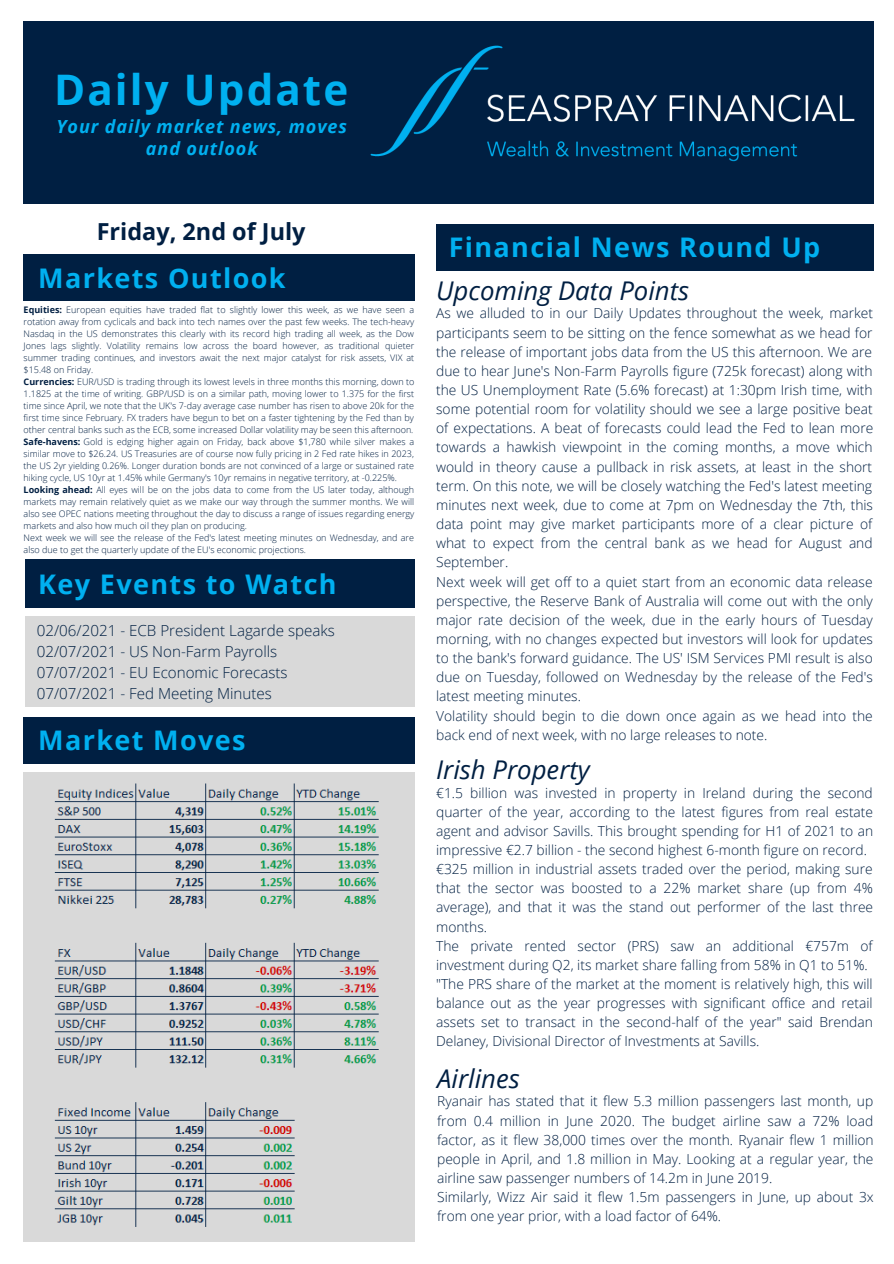
<style>
.page{position:relative;width:894px;height:1264px;background:#fff}
.page>*{position:absolute;margin:0;border:0;box-sizing:border-box;transform-origin:0 0}
.t1{font:700 42.15px "Open Sans";letter-spacing:.05em;color:#00b0f0}
.t2{font:700 27px "Open Sans";letter-spacing:.05em;color:#00b0f0}
.t3{font:italic 25.8px "Open Sans";color:#001f42}
.t4{font:700 23.4px "Open Sans";color:#001f42}
.t5{font:italic 700 18px/22px "Open Sans";letter-spacing:.05em;color:#00b0f0;text-align:center}
.t6{font:300 15.15px "Open Sans";color:#001f42}
.t7{font:300 13.8px/19.2px "Open Sans";color:#001f42;text-align:justify}
.t8{font:300 9px/12px "Open Sans";color:#001f42;text-align:justify}
.s1{font-weight:700}
</style>
<div class="page">
<div style="left:24px;top:21px;width:849px;height:182px;background:#001f42"></div>
<div style="left:24px;top:254px;width:390px;height:46px;background:#001f42"></div>
<div style="left:24px;top:717px;width:390px;height:46px;background:#001f42"></div>
<div style="left:436px;top:224px;width:437px;height:46px;background:#001f42"></div>
<div style="left:25px;top:616px;width:389px;height:90px;background:#d9d9d9"></div>
<img style="left:370px;top:45px;width:485px;height:117px">
<div style="left:25px;top:559px;width:389px;height:49px;background:#001f42"></div>
<img style="left:24px;top:772px;width:390px;height:469px">
<p class="t1" style="left:54px;top:60px;width:295px">Daily Update</p>
<p class="t5" style="left:56px;top:115px;width:292px">Your daily market news, moves and outlook</p>
<p class="t4" style="left:97px;top:215px;width:210px">Friday, 2nd of July</p>
<p class="t2" style="left:38px;top:259px;width:249px">Markets Outlook</p>
<p class="t8" style="left:24px;top:303px;width:392px"><span class="s1">Equities:</span> European equities have traded flat to slightly lower this week, as we have seen a rotation away from cyclicals and back into tech names over the past few weeks. The tech-heavy Nasdaq in the US demonstrates this clearly with its record high trading all week, as the Dow Jones lags slightly. Volatility remains low across the board however, as traditional quieter summer trading continues, and investors await the next major catalyst for risk assets, VIX at $15.48 on Friday.</p>
<p class="t8" style="left:24px;top:375px;width:392px"><span class="s1">Currencies:</span> EUR/USD is trading through its lowest levels in three months this morning, down to 1.1825 at the time of writing. GBP/USD is on a similar path, moving lower to 1.375 for the first time since April, we note that the UK's 7-day average case number has risen to above 20k for the first time since February. FX traders have begun to bet on a faster tightening by the Fed than by other central banks such as the ECB, some increased Dollar volatility may be seen this afternoon.</p>
<p class="t8" style="left:24px;top:435px;width:392px"><span class="s1">Safe-havens:</span> Gold is edging higher again on Friday, back above $1,780 while silver makes a similar move to $26.24. US Treasuries are of course now fully pricing in 2 Fed rate hikes in 2023, the US 2yr yielding 0.26%. Longer duration bonds are not convinced of a large or sustained rate hiking cycle, US 10yr at 1.45% while Germany's 10yr remains in negative territory, at -0.225%.</p>
<p class="t8" style="left:24px;top:483px;width:392px"><span class="s1">Looking ahead:</span> All eyes will be on the jobs data to come from the US later today, although markets may remain relatively quiet as we make our way through the summer months. We will also see OPEC nations meeting throughout the day to discuss a range of issues regarding energy markets and also how much oil they plan on producing.</p>
<p class="t8" style="left:24px;top:531px;width:392px">Next week we will see the release of the Fed's latest meeting minutes on Wednesday, and are also due to get the quarterly update of the EU's economic projections.</p>
<p class="t2" style="left:38px;top:565px;width:300px">Key Events to Watch</p>
<p class="t6" style="left:37px;top:619px;width:299px">02/06/2021 - ECB President Lagarde speaks</p>
<p class="t6" style="left:37px;top:640px;width:242px">02/07/2021 - US Non-Farm Payrolls</p>
<p class="t6" style="left:37px;top:661px;width:252px">07/07/2021 - EU Economic Forecasts</p>
<p class="t6" style="left:37px;top:682px;width:236px">07/07/2021 - Fed Meeting Minutes</p>
<p class="t2" style="left:38px;top:721px;width:209px">Market Moves</p>
<p class="t2" style="left:448px;top:228px;width:373px">Financial News Round Up</p>
<p class="t3" style="left:436px;top:272px;width:254px">Upcoming Data Points</p>
<p class="t7" style="left:436px;top:303px;width:438px">As we alluded to in our Daily Updates throughout the week, market participants seem to be sitting on the fence somewhat as we head for the release of important jobs data from the US this afternoon. We are due to hear June's Non-Farm Payrolls figure (725k forecast) along with the US Unemployment Rate (5.6% forecast) at 1:30pm Irish time, with some potential room for volatility should we see a large positive beat of expectations. A beat of forecasts could lead the Fed to lean more towards a hawkish viewpoint in the coming months, a move which would in theory cause a pullback in risk assets, at least in the short term. On this note, we will be closely watching the Fed's latest meeting minutes next week, due to come at 7pm on Wednesday the 7th, this data point may give market participants more of a clear picture of what to expect from the central bank as we head for August and September.</p>
<p class="t7" style="left:436px;top:571px;width:438px">Next week will get off to a quiet start from an economic data release perspective, the Reserve Bank of Australia will come out with the only major rate decision of the week, due in the early hours of Tuesday morning, with no changes expected but investors will look for updates to the bank's forward guidance. The US' ISM Services PMI result is also due on Tuesday, followed on Wednesday by the release of the Fed's latest meeting minutes.</p>
<p class="t7" style="left:436px;top:705px;width:438px">Volatility should begin to die down once again as we head into the back end of next week, with no large releases to note.</p>
<p class="t3" style="left:436px;top:751px;width:155px">Irish Property</p>
<p class="t7" style="left:436px;top:782px;width:438px">€1.5 billion was invested in property in Ireland during the second quarter of the year, according to the latest figures from real estate agent and advisor Savills. This brought spending for H1 of 2021 to an impressive €2.7 billion - the second highest 6-month figure on record.</p>
<p class="t7" style="left:436px;top:859px;width:438px">€325 million in industrial assets traded over the period, making sure that the sector was boosted to a 22% market share (up from 4% average), and that it was the stand out performer of the last three months.</p>
<p class="t7" style="left:436px;top:935px;width:438px">The private rented sector (PRS) saw an additional €757m of investment during Q2, its market share falling from 58% in Q1 to 51%.</p>
<p class="t7" style="left:436px;top:974px;width:438px">"The PRS share of the market at the moment is relatively high, this will balance out as the year progresses with significant office and retail assets set to transact in the second-half of the year" said Brendan Delaney, Divisional Director of Investments at Savills.</p>
<p class="t3" style="left:437px;top:1060px;width:84px">Airlines</p>
<p class="t7" style="left:437px;top:1091px;width:438px">Ryanair has stated that it flew 5.3 million passengers last month, up from 0.4 million in June 2020. The budget airline saw a 72% load factor, as it flew 38,000 times over the month. Ryanair flew 1 million people in April, and 1.8 million in May. Looking at a regular year, the airline saw passenger numbers of 14.2m in June 2019.</p>
<p class="t7" style="left:437px;top:1187px;width:438px">Similarly, Wizz Air said it flew 1.5m passengers in June, up about 3x from one year prior, with a load factor of 64%.</p>
</div>
